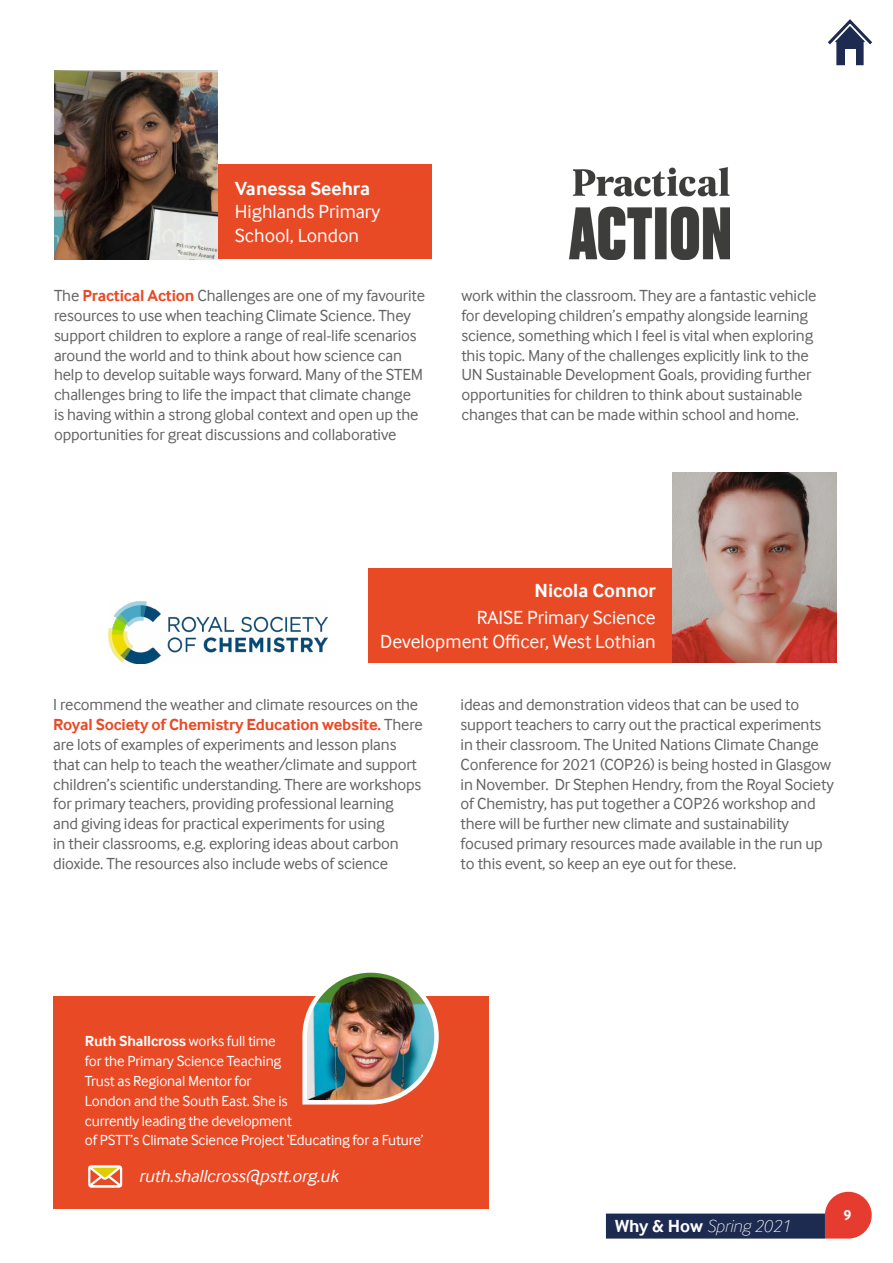
<style>
.page{position:relative;width:893px;height:1263px;background:#fff}
.page>*{position:absolute;margin:0;border:0;box-sizing:border-box;transform-origin:0 0}
.t1{font:19.5px/23.4px "Inter Face";color:#fff}
.t2{font:700 19.5px "Inter Face";color:#fff}
.t3{font:italic 18px "Inter Face";color:#fff}
.t4{font:italic 100 18px "Inter Face";color:#fff}
.t5{font:16.5px/19.8px "Inter Face";letter-spacing:-.01em;color:#646363}
.t6{font:15px/19.8px "Inter Face";letter-spacing:-.01em;color:#fff}
.t7{font:700 15px "Inter Face";color:#fff}
.s1{font-weight:700;color:#e94a26}
.s2{font-weight:700}
.s3{font-weight:700;font-style:normal}
</style>
<div class="page">
<svg style="left:828px;top:19px;width:45px;height:26px"></svg>
<div style="left:836px;top:41px;width:28px;height:24px;background:#1e2b51;border:2px solid #1e2b51"></div>
<div style="left:845px;top:49px;width:10px;height:21px;background:#fff"></div>
<svg style="left:825px;top:1192px;width:47px;height:46px;background:#e95b50"></svg>
<div style="left:607px;top:1214px;width:217px;height:24px;background:#1e2b51"></div>
<div style="left:606px;top:1213px;width:219px;height:25px;border:2px solid #1e2b51"></div>
<div style="left:60px;top:165px;width:372px;height:94px;background:#e94a26"></div>
<img style="left:54px;top:70px;width:164px;height:190px">
<img style="left:569px;top:167px;width:160px;height:93px">
<div style="left:53px;top:996px;width:436px;height:213px;background:#e94a26"></div>
<img style="left:302px;top:972px;width:137px;height:133px">
<div style="left:88px;top:1165px;width:34px;height:22px;border:2px solid #fff;border-radius:2px"></div>
<svg style="left:88px;top:1165px;width:33px;height:23px"></svg>
<img style="left:108px;top:602px;width:220px;height:61px">
<div style="left:368px;top:568px;width:371px;height:95px;background:#e94a26"></div>
<img style="left:673px;top:473px;width:164px;height:189px">
<p class="t2" style="left:235px;top:177px;width:137px">Vanessa Seehra</p>
<p class="t1" style="left:235px;top:200px;width:147px">Highlands Primary<br>School, London</p>
<p class="t5" style="left:54px;top:286px;width:373px">The <span class="s1">Practical Action</span> Challenges are one of my favourite resources to use when teaching Climate Science. They support children to explore a range of real-life scenarios around the world and to think about how science can help to develop suitable ways forward. Many of the STEM challenges bring to life the impact that climate change is having within a strong global context and open up the opportunities for great discussions and collaborative</p>
<p class="t5" style="left:461px;top:286px;width:357px">work within the classroom. They are a fantastic vehicle for developing children’s empathy alongside learning science, something which I feel is vital when exploring this topic. Many of the challenges explicitly link to the UN Sustainable Development Goals, providing further opportunities for children to think about sustainable changes that can be made within school and home.</p>
<p class="t2" style="left:534px;top:579px;width:123px">Nicola Connor</p>
<p class="t1" style="left:380px;top:606px;width:277px;text-align:right">RAISE Primary Science<br>Development Officer, West Lothian</p>
<p class="t5" style="left:53px;top:695px;width:371px">I recommend the weather and climate resources on the <span class="s1">Royal Society of Chemistry Education website.</span> There are lots of examples of experiments and lesson plans that can help to teach the weather/climate and support children’s scientific understanding. There are workshops for primary teachers, providing professional learning and giving ideas for practical experiments for using<br>in their classrooms, e.g. exploring ideas about carbon dioxide. The resources also include webs of science</p>
<p class="t5" style="left:461px;top:695px;width:375px">ideas and demonstration videos that can be used to support teachers to carry out the practical experiments in their classroom. The United Nations Climate Change Conference for 2021 (COP26) is being hosted in Glasgow in November. Dr Stephen Hendry, from the Royal Society of Chemistry, has put together a COP26 workshop and there will be further new climate and sustainability focused primary resources made available in the run up to this event, so keep an eye out for these.</p>
<p class="t6" style="left:85px;top:1031px;width:340px"><span class="s2">Ruth Shallcross</span> works full time<br>for the Primary Science Teaching<br>Trust as Regional Mentor for<br>London and the South East. She is<br>currently leading the development<br>of PSTT’s Climate Science Project ‘Educating for a Future’</p>
<p class="t3" style="left:139px;top:1166px;width:201px">ruth.shallcross@pstt.org.uk</p>
<p class="t4" style="left:615px;top:1216px;width:177px"><span class="s3">Why &amp; How</span> Spring 2021</p>
<p class="t7" style="left:844px;top:1206px;width:10px">9</p>
</div>
